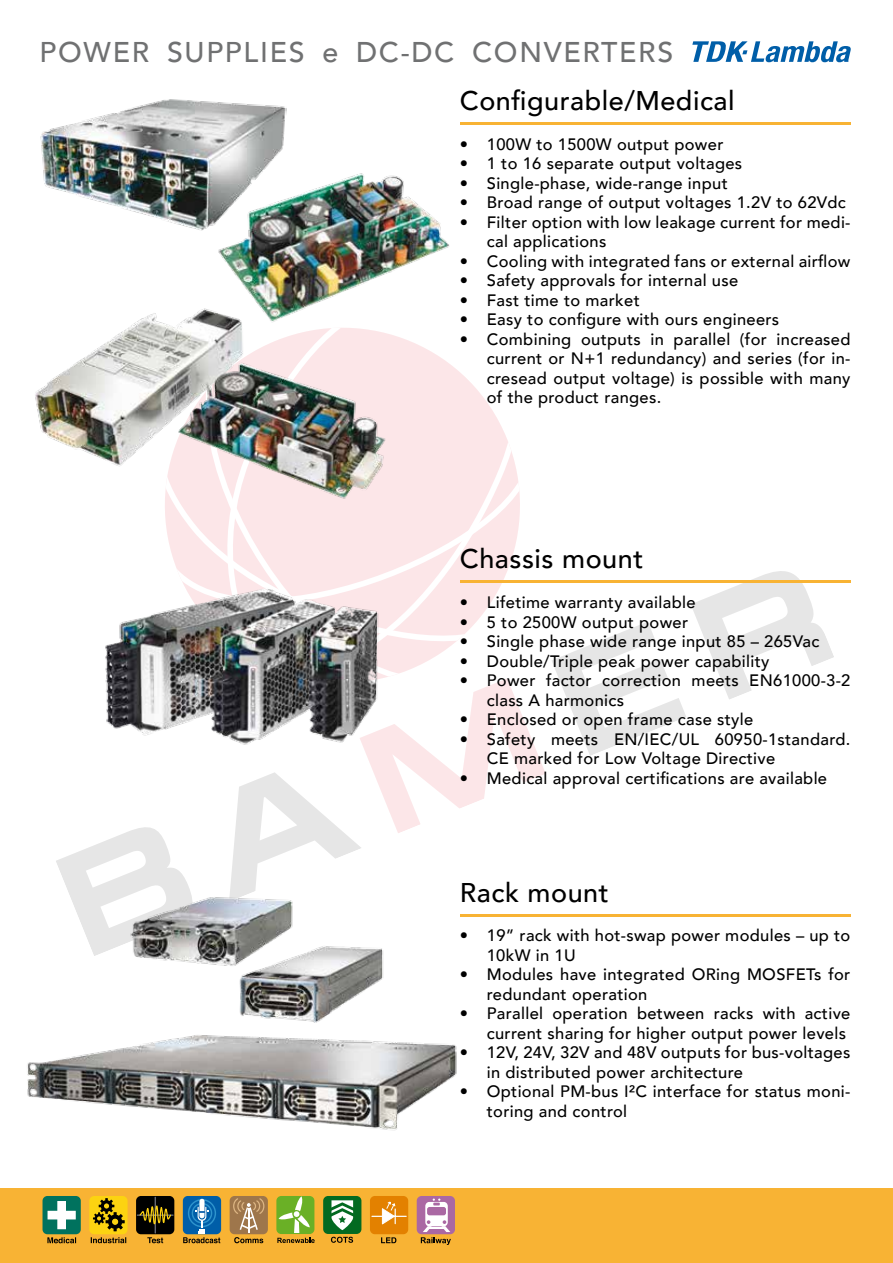
<style>
.page{position:relative;width:893px;height:1263px;background:#fff}
.page>*{position:absolute;margin:0;border:0;box-sizing:border-box;transform-origin:0 0}
.t1{font:500 28.5px "Avenir";letter-spacing:.06em;color:#707172}
.t2{font:500 27px "Avenir";letter-spacing:.02em;color:#000}
.t3{font:500 16.5px/19.5px "Avenir";letter-spacing:.02em;color:#000}
</style>
<div class="page">
<svg style="left:56px;top:827px;width:129px;height:129px"></svg>
<svg style="left:231px;top:571px;width:603px;height:308px"></svg>
<svg style="left:390px;top:338px;width:154px;height:369px"></svg>
<svg style="left:166px;top:359px;width:378px;height:319px"></svg>
<div style="left:0;top:1188px;width:893px;height:75px;background:#f8b334"></div>
<svg style="left:47px;top:1237px;width:29px;height:6px"></svg>
<div style="left:43px;top:1196px;width:38px;height:38px;background:#00725e;border-radius:5px"></div>
<svg style="left:48px;top:1201px;width:28px;height:28px"></svg>
<div style="left:183px;top:1196px;width:38px;height:38px;background:#005ea8;border-radius:5px"></div>
<svg style="left:183px;top:1199px;width:37px;height:44px"></svg>
<div style="left:230px;top:1196px;width:38px;height:38px;background:#9e764b;border-radius:5px"></div>
<svg style="left:232px;top:1198px;width:33px;height:45px"></svg>
<svg style="left:91px;top:1237px;width:35px;height:6px"></svg>
<div style="left:89px;top:1196px;width:39px;height:38px;background:#fcd311;border-radius:5px"></div>
<svg style="left:93px;top:1198px;width:32px;height:33px"></svg>
<svg style="left:276px;top:1196px;width:38px;height:38px"></svg>
<svg style="left:277px;top:1196px;width:38px;height:47px;background:#90b246"></svg>
<div style="left:323px;top:1196px;width:38px;height:38px;background:#036a21;border-radius:5px"></div>
<svg style="left:331px;top:1200px;width:23px;height:30px"></svg>
<svg style="left:331px;top:1237px;width:22px;height:6px"></svg>
<svg style="left:381px;top:1237px;width:15px;height:6px"></svg>
<div style="left:370px;top:1196px;width:38px;height:38px;background:#e38100;border-radius:5px"></div>
<svg style="left:372px;top:1201px;width:34px;height:24px"></svg>
<div style="left:417px;top:1196px;width:38px;height:38px;background:#aa68a3;border-radius:5px"></div>
<div style="left:425px;top:1202px;width:23px;height:24px;background:#fff;border-radius:4px"></div>
<div style="left:427px;top:1207px;width:19px;height:8px;background:#aa68a3;border-radius:2px"></div>
<svg style="left:433px;top:1198px;width:7px;height:7px"></svg>
<svg style="left:421px;top:1220px;width:30px;height:25px"></svg>
<svg style="left:147px;top:1237px;width:16px;height:6px"></svg>
<div style="left:136px;top:1196px;width:38px;height:38px;background:#000;border-radius:5px"></div>
<hr style="left:155px;top:1197px;width:1px;height:36px;background:#8e919f">
<hr style="left:137px;top:1215px;width:36px;height:1px;background:#8e919f">
<svg style="left:138px;top:1205px;width:34px;height:20px"></svg>
<hr style="left:460px;top:122px;width:390px;height:3px;background:#f8b334">
<hr style="left:460px;top:581px;width:390px;height:2px;background:#f8b334">
<img style="left:35px;top:313px;width:367px;height:216px">
<img style="left:40px;top:99px;width:246px;height:128px">
<img style="left:188px;top:130px;width:261px;height:201px">
<img style="left:105px;top:575px;width:285px;height:183px">
<hr style="left:460px;top:914px;width:390px;height:2px;background:#f8b334">
<img style="left:27px;top:1035px;width:430px;height:96px">
<img style="left:120px;top:879px;width:173px;height:86px">
<img style="left:211px;top:925px;width:173px;height:98px">
<svg style="left:692px;top:41px;width:159px;height:21px"></svg>
<h1 class="t1" style="left:40px;top:27px;width:635px">POWER SUPPLIES e DC-DC CONVERTERS</h1>
<h2 class="t2" style="left:460px;top:77px;width:276px">Configurable/Medical</h2>
<p class="t3" style="left:460px;top:133px;width:265px">• 100W to 1500W output power</p>
<p class="t3" style="left:460px;top:153px;width:284px">• 1 to 16 separate output voltages</p>
<p class="t3" style="left:460px;top:172px;width:269px">• Single-phase, wide-range input</p>
<p class="t3" style="left:460px;top:192px;width:388px">• Broad range of output voltages 1.2V to 62Vdc</p>
<p class="t3" style="left:487px;top:211px;width:365px;text-indent:-27px">• Filter option with low leakage current for medi&shy;cal applications</p>
<p class="t3" style="left:460px;top:250px;width:392px">• Cooling with integrated fans or external airflow</p>
<p class="t3" style="left:460px;top:270px;width:280px">• Safety approvals for internal use</p>
<p class="t3" style="left:460px;top:289px;width:181px">• Fast time to market</p>
<p class="t3" style="left:460px;top:309px;width:321px">• Easy to configure with ours engineers</p>
<p class="t3" style="left:487px;top:328px;width:365px;text-align:justify;text-indent:-27px">• Combining outputs in parallel (for increased current or N+1 redundancy) and series (for in&shy;cresead output voltage) is possible with many of the product ranges.</p>
<h2 class="t2" style="left:460px;top:536px;width:185px">Chassis mount</h2>
<p class="t3" style="left:460px;top:592px;width:237px">• Lifetime warranty available</p>
<p class="t3" style="left:460px;top:611px;width:230px">• 5 to 2500W output power</p>
<p class="t3" style="left:460px;top:631px;width:361px">• Single phase wide range input 85 – 265Vac</p>
<p class="t3" style="left:460px;top:650px;width:311px">• Double/Triple peak power capability</p>
<p class="t3" style="left:487px;top:670px;width:365px;text-indent:-27px">• Power factor correction meets EN61000-3-2 class A harmonics</p>
<p class="t3" style="left:460px;top:709px;width:295px">• Enclosed or open frame case style</p>
<p class="t3" style="left:487px;top:728px;width:365px;text-indent:-27px">• Safety meets EN/IEC/UL 60950-1standard.<br>CE marked for Low Voltage Directive</p>
<p class="t3" style="left:460px;top:767px;width:369px">• Medical approval certifications are available</p>
<h2 class="t2" style="left:460px;top:869px;width:150px">Rack mount</h2>
<p class="t3" style="left:487px;top:925px;width:365px;text-indent:-27px">• 19” rack with hot-swap power modules – up to<br>10kW in 1U</p>
<p class="t3" style="left:487px;top:964px;width:365px;text-indent:-27px">• Modules have integrated ORing MOSFETs for redundant operation</p>
<p class="t3" style="left:460px;top:1003px;width:392px;text-align:right">• Parallel operation between racks with active current sharing for higher output power levels</p>
<p class="t3" style="left:487px;top:1042px;width:365px;text-indent:-27px">• 12V, 24V, 32V and 48V outputs for bus-voltages in distributed power architecture</p>
<p class="t3" style="left:487px;top:1081px;width:365px;text-indent:-27px">• Optional PM-bus I²C interface for status moni&shy;toring and control</p>
</div>
